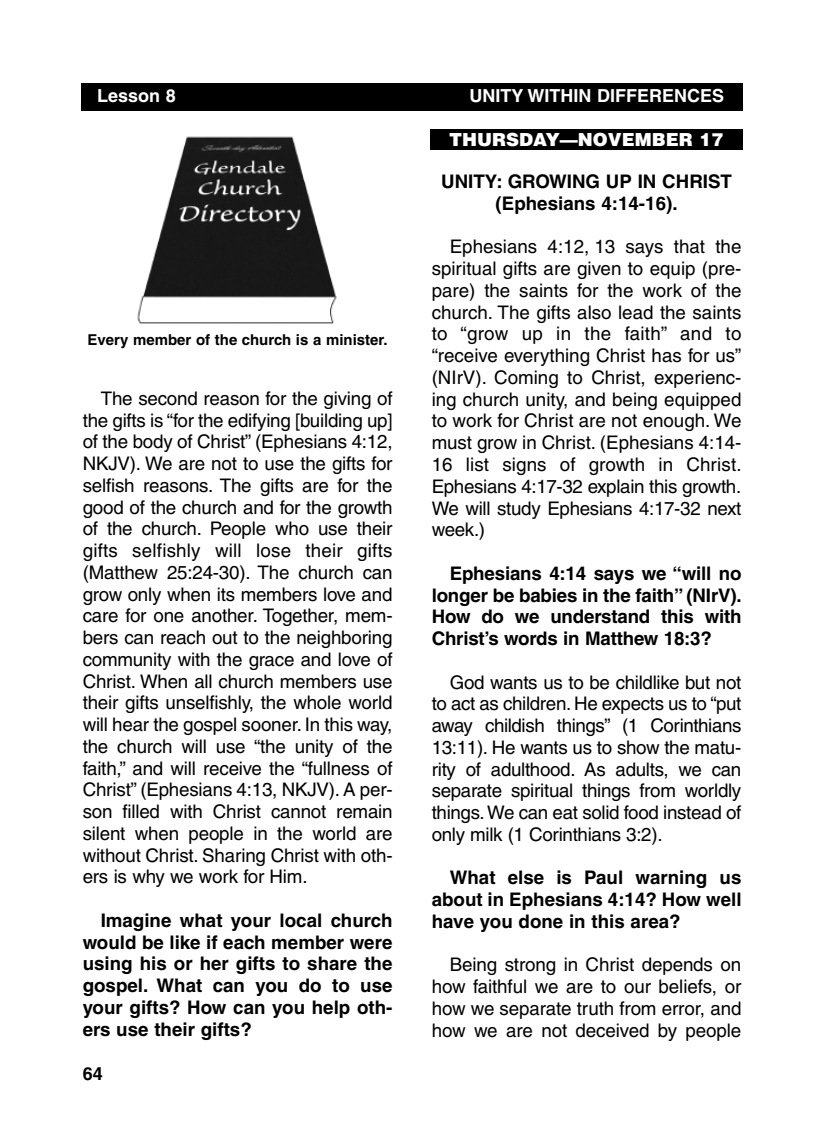
<style>
.page{position:relative;width:824px;height:1148px;background:#fff}
.page>*{position:absolute;margin:0;border:0;box-sizing:border-box;transform-origin:0 0}
.t1{font:18.75px/21.8px "Helvetica";letter-spacing:-.015em;color:#000;text-align:justify}
.t2{font:700 18.75px/21.8px "Helvetica";color:#000;text-align:justify}
.t3{font:700 18px "Helvetica";color:#fff}
.t4{font:900 18px "Helvetica";color:#fff}
.t5{font:700 18px "Helvetica";color:#000}
.t6{font:700 15px "Helvetica";color:#000}
</style>
<div class="page">
<div style="left:81px;top:84px;width:661px;height:27px;background:#000"></div>
<img style="left:137px;top:136px;width:200px;height:188px">
<div style="left:430px;top:130px;width:312px;height:20px;background:#000"></div>
<p class="t3" style="left:97px;top:89px;width:80px">Lesson 8</p>
<p class="t3" style="left:469px;top:89px;width:256px">UNITY WITHIN DIFFERENCES</p>
<p class="t6" style="left:87px;top:334px;width:302px">Every member of the church is a minister.</p>
<p class="t1" style="left:83px;top:389px;width:311px;text-indent:18px">The second reason for the giving of the gifts is “for the edifying [building up] of the body of Christ” (Ephesians 4:12, NKJV). We are not to use the gifts for selfish reasons. The gifts are for the good of the church and for the growth of the church. People who use their gifts selfishly will lose their gifts (Matthew 25:24-30). The church can grow only when its members love and care for one another. Together, mem&shy;bers can reach out to the neighboring community with the grace and love of Christ. When all church members use their gifts unselfishly, the whole world will hear the gospel sooner. In this way, the church will use “the unity of the faith,” and will receive the “fullness of Christ” (Ephesians 4:13, NKJV). A per&shy;son filled with Christ cannot remain silent when people in the world are without Christ. Sharing Christ with oth&shy;ers is why we work for Him.</p>
<p class="t2" style="left:83px;top:911px;width:311px;text-indent:18px">Imagine what your local church would be like if each member were using his or her gifts to share the gospel. What can you do to use your gifts? How can you help oth&shy;ers use their gifts?</p>
<p class="t5" style="left:83px;top:1066px;width:22px">64</p>
<p class="t4" style="left:449px;top:130px;width:276px">THURSDAY—NOVEMBER 17</p>
<p class="t2" style="left:441px;top:172px;width:292px;text-align:center">UNITY: GROWING UP IN CHRIST (Ephesians 4:14-16).</p>
<p class="t1" style="left:431px;top:238px;width:311px;text-indent:18px">Ephesians 4:12, 13 says that the spiritual gifts are given to equip (pre&shy;pare) the saints for the work of the church. The gifts also lead the saints to “grow up in the faith” and to “receive everything Christ has for us” (NIrV). Coming to Christ, experienc&shy;ing church unity, and being equipped to work for Christ are not enough. We must grow in Christ. (Ephesians 4:14- 16 list signs of growth in Christ.<br>Ephesians 4:17-32 explain this growth.<br>We will study Ephesians 4:17-32 next week.)</p>
<p class="t2" style="left:431px;top:564px;width:311px;text-indent:18px">Ephesians 4:14 says we “will no longer be babies in the faith” (NIrV).<br>How do we understand this with Christ’s words in Matthew 18:3?</p>
<p class="t1" style="left:431px;top:673px;width:311px;text-indent:18px">God wants us to be childlike but not to act as children. He expects us to “put away childish things” (1 Corinthians 13:11). He wants us to show the matu&shy;rity of adulthood. As adults, we can separate spiritual things from worldly things.We can eat solid food instead of only milk (1 Corinthians 3:2).</p>
<p class="t2" style="left:431px;top:868px;width:311px;text-indent:18px">What else is Paul warning us about in Ephesians 4:14? How well have you done in this area?</p>
<p class="t1" style="left:431px;top:955px;width:311px;text-indent:18px">Being strong in Christ depends on how faithful we are to our beliefs, or how we separate truth from error, and how we are not deceived by people</p>
</div>
